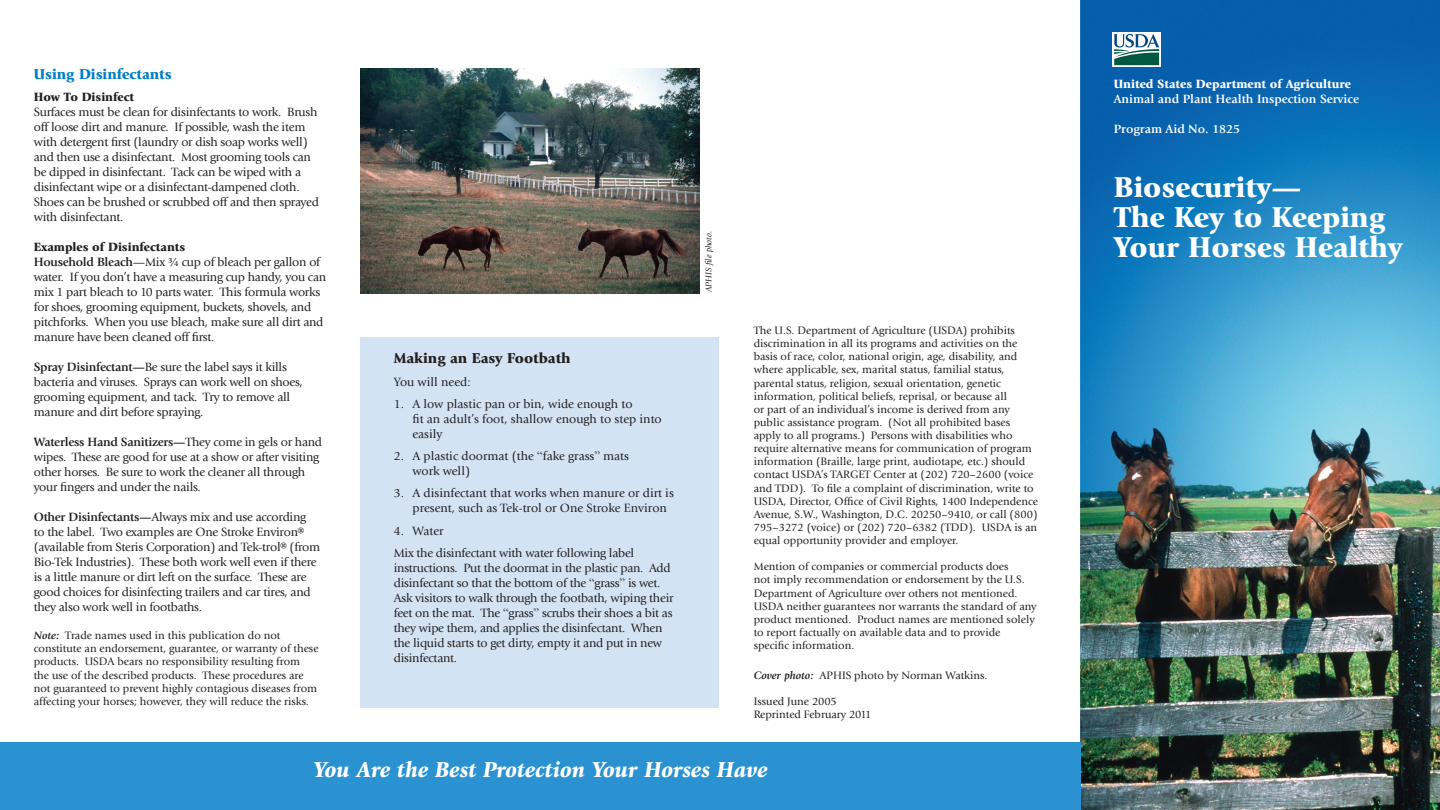
<style>
.page{position:relative;width:1440px;height:810px;background:#fff}
.page>*{position:absolute;margin:0;border:0;box-sizing:border-box;transform-origin:0 0}
.t1{font:900 30px/30px "Giovanni";color:#fff}
.t2{font:italic 900 22.5px "Giovanni";color:#fff}
.t3{font:900 15px "Giovanni";color:#231f20}
.t4{font:900 15px "Giovanni";color:#007ec5}
.t5{font:12.5px/15px "Giovanni";letter-spacing:-.02em;color:#231f20}
.t6{font:12.5px/15px "Giovanni";color:#231f20}
.t7{font:700 12.5px "Giovanni";color:#fff}
.t8{font:900 12.5px "Giovanni";color:#fff}
.t9{font:900 12.5px "Giovanni";color:#231f20}
.t10{font:11.25px/13.1px "Giovanni";color:#231f20}
.t11{font:italic 8.75px "Giovanni";color:#231f20}
.s1{font-weight:900}
.s2{font-weight:700}
.s3{font-weight:700;font-style:italic}
.s4{font-family:"Times New Roman"}
</style>
<div class="page">
<div style="left:360px;top:338px;width:359px;height:370px;background:#d4e3f4"></div>
<img style="left:1080px;top:0;width:360px;height:810px">
<img style="left:360px;top:69px;width:340px;height:225px">
<div style="left:0;top:742px;width:1081px;height:68px;background:#2a92d0"></div>
<svg style="left:1112px;top:32px;width:49px;height:35px"></svg>
<svg style="left:1114px;top:34px;width:46px;height:31px"></svg>
<p class="t4" style="left:34px;top:65px;width:140px">Using Disinfectants</p>
<p class="t9" style="left:34px;top:90px;width:102px">How To Disinfect</p>
<p class="t5" style="left:34px;top:105px;width:287px">Surfaces must be clean for disinfectants to work. Brush off loose dirt and manure. If possible, wash the item with detergent first (laundry or dish soap works well) and then use a disinfectant. Most grooming tools can be dipped in disinfectant. Tack can be wiped with a disinfectant wipe or a disinfectant-dampened cloth.<br>Shoes can be brushed or scrubbed off and then sprayed with disinfectant.</p>
<p class="t5" style="left:34px;top:240px;width:294px"><span class="s1">Examples of Disinfectants<br></span><span class="s2">Household Bleach</span>—Mix ¾ cup of bleach per gallon of water. If you don’t have a measuring cup handy, you can mix 1 part bleach to 10 parts water. This formula works for shoes, grooming equipment, buckets, shovels, and pitchforks. When you use bleach, make sure all dirt and manure have been cleaned off first.</p>
<p class="t5" style="left:34px;top:360px;width:270px"><span class="s2">Spray Disinfectant—</span>Be sure the label says it kills bacteria and viruses. Sprays can work well on shoes, grooming equipment, and tack. Try to remove all manure and dirt before spraying.</p>
<p class="t5" style="left:34px;top:435px;width:290px"><span class="s2">Waterless Hand Sanitizers—</span>They come in gels or hand wipes. These are good for use at a show or after visiting other horses. Be sure to work the cleaner all through your fingers and under the nails.</p>
<p class="t5" style="left:34px;top:510px;width:288px"><span class="s2">Other Disinfectants—</span>Always mix and use according to the label. Two examples are One Stroke Environ® (available from Steris Corporation) and Tek-trol® (from Bio-Tek Industries). These both work well even if there is a little manure or dirt left on the surface. These are good choices for disinfecting trailers and car tires, and they also work well in footbaths.</p>
<p class="t10" style="left:34px;top:629px;width:286px"><span class="s3">Note:</span> Trade names used in this publication do not constitute an endorsement, guarantee, or warranty of these products. USDA bears no responsibility resulting from<br>the use of the described products. These procedures are not guaranteed to prevent highly contagious diseases from affecting your horses; however, they will reduce the risks.</p>
<p class="t3" style="left:394px;top:349px;width:179px">Making an Easy Footbath</p>
<p class="t6" style="left:394px;top:374px;width:78px">You will need:</p>
<p class="t6" style="left:412px;top:397px;width:251px;text-indent:-19px">1. A low plastic pan or bin, wide enough to<br>fit an adult’s foot, shallow enough to step into easily</p>
<p class="t6" style="left:412px;top:449px;width:218px;text-indent:-19px">2. A plastic doormat (the <span class="s4">“</span>fake grass<span class="s4">”</span> mats work well)</p>
<p class="t6" style="left:412px;top:486px;width:263px;text-indent:-19px">3. A disinfectant that works when manure or dirt is present, such as Tek-trol or One Stroke Environ</p>
<p class="t5" style="left:394px;top:520px;width:242px;line-height:22.2px">4. Water<br>Mix the disinfectant with water following label</p>
<p class="t5" style="left:394px;top:560px;width:281px">instructions. Put the doormat in the plastic pan. Add disinfectant so that the bottom of the <span class="s4">“</span>grass<span class="s4">”</span> is wet.<br>Ask visitors to walk through the footbath, wiping their feet on the mat. The <span class="s4">“</span>grass<span class="s4">”</span> scrubs their shoes a bit as they wipe them, and applies the disinfectant. When the liquid starts to get dirty, empty it and put in new disinfectant.</p>
<p class="t11" style="left:704px;top:292px;width:63px;rotate:-90deg">APHIS file photo.</p>
<p class="t10" style="left:754px;top:324px;width:286px">The U.S. Department of Agriculture (USDA) prohibits discrimination in all its programs and activities on the basis of race, color, national origin, age, disability, and where applicable, sex, marital status, familial status, parental status, religion, sexual orientation, genetic information, political beliefs, reprisal, or because all<br>or part of an individual’s income is derived from any public assistance program. (Not all prohibited bases apply to all programs.) Persons with disabilities who require alternative means for communication of program information (Braille, large print, audiotape, etc.) should contact USDA’s TARGET Center at (202) 720–2600 (voice and TDD). To file a complaint of discrimination, write to USDA, Director, Office of Civil Rights, 1400 Independence Avenue, S.W., Washington, D.C. 20250–9410, or call (800)<br>795–3272 (voice) or (202) 720–6382 (TDD). USDA is an equal opportunity provider and employer.</p>
<p class="t10" style="left:754px;top:560px;width:284px">Mention of companies or commercial products does<br>not imply recommendation or endorsement by the U.S.<br>Department of Agriculture over others not mentioned.<br>USDA neither guarantees nor warrants the standard of any product mentioned. Product names are mentioned solely to report factually on available data and to provide specific information.</p>
<p class="t10" style="left:754px;top:669px;width:235px"><span class="s3">Cover photo:</span> APHIS photo by Norman Watkins.</p>
<p class="t10" style="left:754px;top:695px;width:119px">Issued June 2005<br>Reprinted February 2011</p>
<h2 class="t2" style="left:313px;top:757px;width:456px">You Are the Best Protection Your Horses Have</h2>
<p class="t8" style="left:1114px;top:76px;width:239px">United States Department of Agriculture</p>
<p class="t7" style="left:1114px;top:91px;width:247px">Animal and Plant Health Inspection Service</p>
<p class="t7" style="left:1114px;top:121px;width:128px">Program Aid No. 1825</p>
<h1 class="t1" style="left:1114px;top:172px;width:290px">Biosecurity—<br>The Key to Keeping<br>Your Horses Healthy</h1>
</div>
